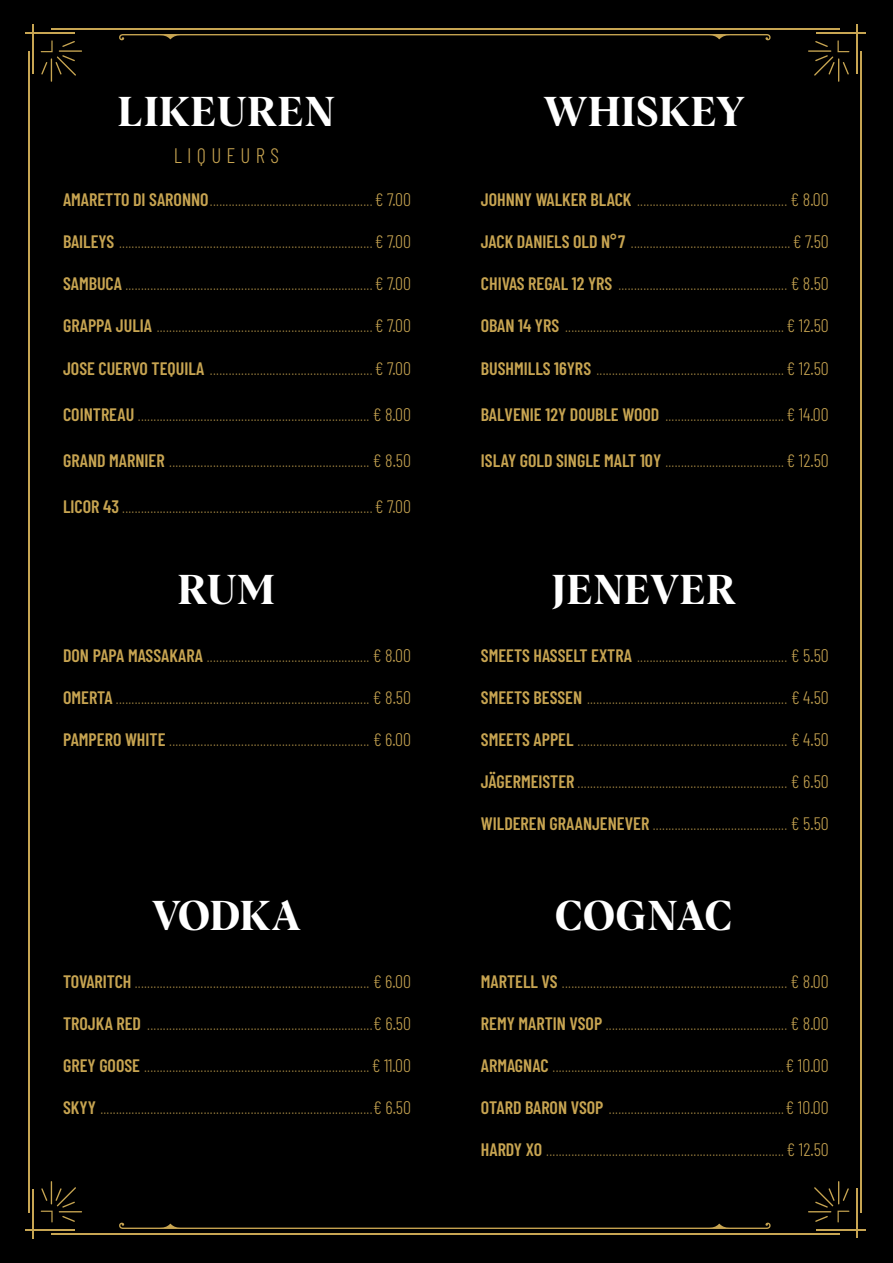
<style>
.page{position:relative;width:893px;height:1263px;background:#000}
.page>*{position:absolute;margin:0;border:0;box-sizing:border-box;transform-origin:0 0}
.t1{font:40.65px "Albra Semi";letter-spacing:.015em;color:#fff}
.t2{font:300 21px "Barlow Condensed";letter-spacing:.25em;color:#c7a451}
.t3{font:300 12px "Barlow Condensed";color:#c7a451}
.s1{font-weight:600;font-size:18px}
.s2{font-size:18px}
</style>
<div class="page">
<hr style="left:51px;top:28px;width:788px;height:1px;background:#c7a552">
<hr style="left:33px;top:25px;width:1px;height:49px;background:#c7a552">
<hr style="left:25px;top:32px;width:49px;height:2px;background:#c7a552">
<hr style="left:856px;top:24px;width:2px;height:50px;background:#c7a552">
<hr style="left:816px;top:32px;width:49px;height:1px;background:#c7a552">
<hr style="left:860px;top:51px;width:2px;height:1161px;background:#c7a552">
<hr style="left:51px;top:1233px;width:788px;height:2px;background:#c7a552">
<hr style="left:856px;top:1188px;width:2px;height:50px;background:#c7a552">
<hr style="left:816px;top:1229px;width:49px;height:1px;background:#c7a552">
<hr style="left:28px;top:51px;width:2px;height:1161px;background:#c7a552">
<hr style="left:33px;top:1189px;width:1px;height:49px;background:#c7a552">
<hr style="left:25px;top:1229px;width:49px;height:2px;background:#c7a552">
<svg style="left:41px;top:40px;width:41px;height:42px"></svg>
<svg style="left:808px;top:40px;width:41px;height:42px"></svg>
<svg style="left:808px;top:1181px;width:41px;height:41px"></svg>
<svg style="left:41px;top:1181px;width:41px;height:41px"></svg>
<svg style="left:119px;top:1223px;width:652px;height:6px"></svg>
<svg style="left:119px;top:34px;width:652px;height:6px"></svg>
<h1 class="t1" style="left:118px;top:82px;width:218px">LIKEUREN</h1>
<h2 class="t2" style="left:174px;top:141px;width:107px">LIQUEURS</h2>
<p class="t3" style="left:63px;top:193px;width:350px"><span class="s1">AMARETTO DI SARONNO</span>.................................................... <span class="s2">€ 7.00</span></p>
<p class="t3" style="left:63px;top:235px;width:349px"><span class="s1">BAILEYS</span> ................................................................................. <span class="s2">€ 7.00</span></p>
<p class="t3" style="left:63px;top:277px;width:349px"><span class="s1">SAMBUCA</span> ............................................................................... <span class="s2">€ 7.00</span></p>
<p class="t3" style="left:63px;top:320px;width:349px"><span class="s1">GRAPPA JULIA</span> ..................................................................... <span class="s2">€ 7.00</span></p>
<p class="t3" style="left:63px;top:362px;width:349px"><span class="s1">JOSE CUERVO TEQUILA</span> .................................................... <span class="s2">€ 7.00</span></p>
<p class="t3" style="left:63px;top:408px;width:349px"><span class="s1">COINTREAU</span> .......................................................................... <span class="s2">€ 8.00</span></p>
<p class="t3" style="left:63px;top:454px;width:349px"><span class="s1">GRAND MARNIER</span> ................................................................ <span class="s2">€ 8.50</span></p>
<p class="t3" style="left:63px;top:500px;width:349px"><span class="s1">LICOR 43</span> ................................................................................ <span class="s2">€ 7.00</span></p>
<h1 class="t1" style="left:543px;top:82px;width:203px">WHISKEY</h1>
<p class="t3" style="left:481px;top:193px;width:350px"><span class="s1">JOHNNY WALKER BLACK</span> ................................................ <span class="s2">€ 8.00</span></p>
<p class="t3" style="left:481px;top:235px;width:349px"><span class="s1">JACK DANIELS OLD N°7</span> ................................................... <span class="s2">€ 7.50</span></p>
<p class="t3" style="left:481px;top:277px;width:349px"><span class="s1">CHIVAS REGAL 12 YRS</span> ...................................................... <span class="s2">€ 8.50</span></p>
<p class="t3" style="left:481px;top:320px;width:349px"><span class="s1">OBAN 14 YRS</span> ...................................................................... <span class="s2">€ 12.50</span></p>
<p class="t3" style="left:481px;top:362px;width:349px"><span class="s1">BUSHMILLS 16YRS</span> ............................................................ <span class="s2">€ 12.50</span></p>
<p class="t3" style="left:481px;top:408px;width:349px"><span class="s1">BALVENIE 12Y DOUBLE WOOD</span> ...................................... <span class="s2">€ 14.00</span></p>
<p class="t3" style="left:481px;top:454px;width:349px"><span class="s1">ISLAY GOLD SINGLE MALT 10Y</span> ...................................... <span class="s2">€ 12.50</span></p>
<h1 class="t1" style="left:178px;top:560px;width:98px">RUM</h1>
<p class="t3" style="left:63px;top:649px;width:350px"><span class="s1">DON PAPA MASSAKARA</span> .................................................... <span class="s2">€ 8.00</span></p>
<p class="t3" style="left:63px;top:691px;width:349px"><span class="s1">OMERTA</span> ................................................................................. <span class="s2">€ 8.50</span></p>
<p class="t3" style="left:63px;top:733px;width:349px"><span class="s1">PAMPERO WHITE</span> ................................................................ <span class="s2">€ 6.00</span></p>
<h1 class="t1" style="left:552px;top:560px;width:186px">JENEVER</h1>
<p class="t3" style="left:481px;top:649px;width:350px"><span class="s1">SMEETS HASSELT EXTRA</span> ................................................ <span class="s2">€ 5.50</span></p>
<p class="t3" style="left:481px;top:691px;width:349px"><span class="s1">SMEETS BESSEN</span> ................................................................ <span class="s2">€ 4.50</span></p>
<p class="t3" style="left:481px;top:733px;width:349px"><span class="s1">SMEETS APPEL</span> ................................................................... <span class="s2">€ 4.50</span></p>
<p class="t3" style="left:481px;top:775px;width:349px"><span class="s1">JÄGERMEISTER</span> ................................................................... <span class="s2">€ 6.50</span></p>
<p class="t3" style="left:481px;top:817px;width:349px"><span class="s1">WILDEREN GRAANJENEVER</span> ........................................... <span class="s2">€ 5.50</span></p>
<h1 class="t1" style="left:152px;top:886px;width:151px">VODKA</h1>
<h1 class="t1" style="left:555px;top:886px;width:179px">COGNAC</h1>
<p class="t3" style="left:63px;top:975px;width:350px"><span class="s1">TOVARITCH</span> ........................................................................... <span class="s2">€ 6.00</span></p>
<p class="t3" style="left:63px;top:1017px;width:349px"><span class="s1">TROJKA RED</span> ........................................................................<span class="s2">€ 6.50</span></p>
<p class="t3" style="left:63px;top:1059px;width:349px"><span class="s1">GREY GOOSE</span> ........................................................................ <span class="s2">€ 11.00</span></p>
<p class="t3" style="left:63px;top:1101px;width:349px"><span class="s1">SKYY</span> .......................................................................................<span class="s2">€ 6.50</span></p>
<p class="t3" style="left:481px;top:975px;width:350px"><span class="s1">MARTELL VS</span> ........................................................................ <span class="s2">€ 8.00</span></p>
<p class="t3" style="left:481px;top:1017px;width:349px"><span class="s1">REMY MARTIN VSOP</span> .......................................................... <span class="s2">€ 8.00</span></p>
<p class="t3" style="left:481px;top:1059px;width:349px"><span class="s1">ARMAGNAC</span> ..........................................................................<span class="s2">€ 10.00</span></p>
<p class="t3" style="left:481px;top:1101px;width:349px"><span class="s1">OTARD BARON VSOP</span> ........................................................<span class="s2">€ 10.00</span></p>
<p class="t3" style="left:481px;top:1143px;width:349px"><span class="s1">HARDY XO</span> ............................................................................ <span class="s2">€ 12.50</span></p>
</div>
